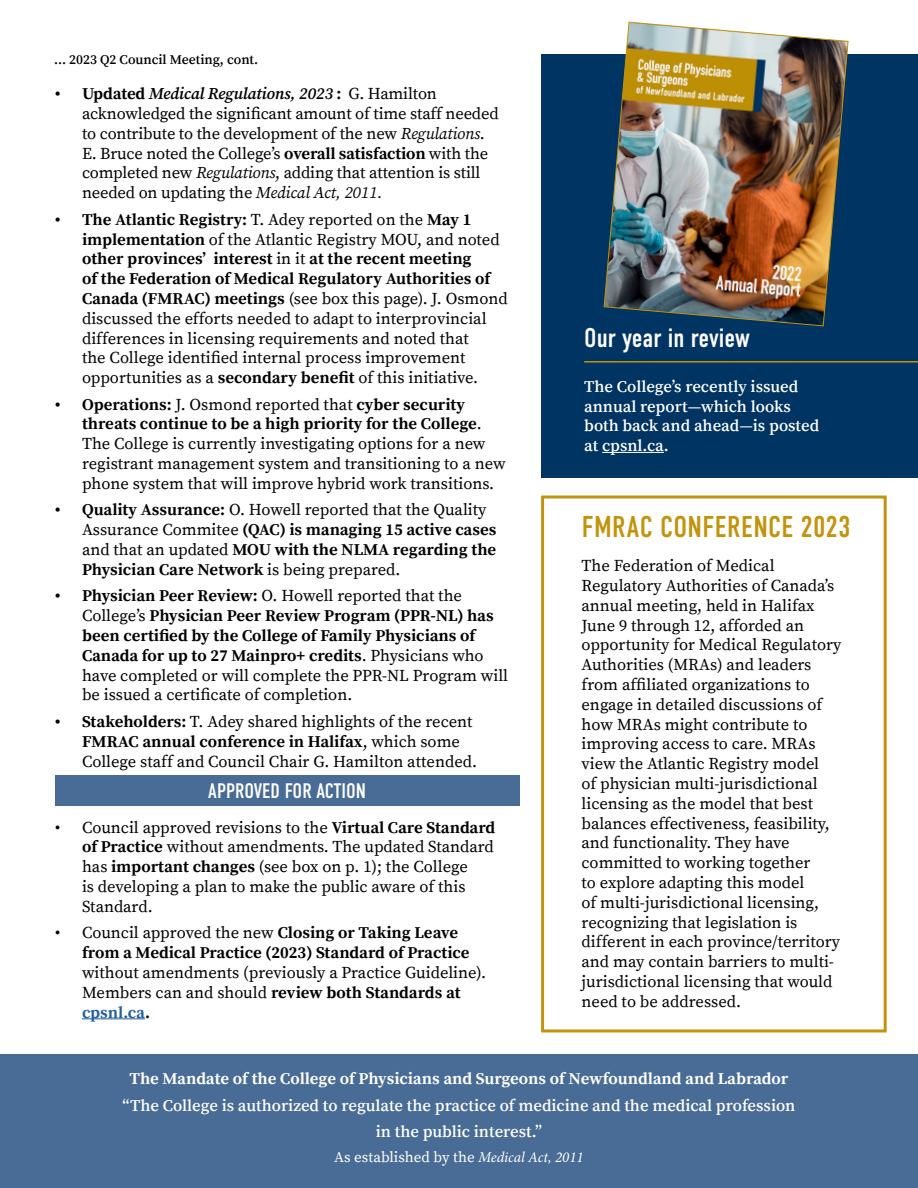
<style>
.page{position:relative;width:918px;height:1188px;background:#fff}
.page>*{position:absolute;margin:0;border:0;box-sizing:border-box;transform-origin:0 0}
.Header_2{font:30px "DIN Condensed";letter-spacing:.01em;color:#c2930c}
.t1{font:27px "DIN Condensed";color:#fff}
.t2{font:21px "DIN Condensed";color:#fff}
.t3{font:16.5px/19.8px "Source Serif Pro";color:#000}
.t4{font:700 16.5px/19.8px "Source Serif Pro";color:#000}
.t5{font:600 16.5px/19.8px "Source Serif Pro";color:#fff}
.t6{font:700 16.5px "Source Serif Pro";color:#fff}
.t7{font:15px "Source Serif Pro";color:#fff}
.t8{font:600 13.5px "Source Serif Pro";color:#000}
.s1{font-weight:700}
.s2{font-weight:600;font-style:italic}
.s3{font-style:italic}
.s4{font-weight:400}
.s5{font-weight:700;color:#215e9e}
.s6{font-family:"Minion Pro";font-style:italic}
</style>
<div class="page">
<div style="left:0;top:1054px;width:918px;height:134px;background:#486c95"></div>
<hr style="left:82px;top:1018px;width:63px;height:1px;background:#215e9e">
<div style="left:55px;top:775px;width:464px;height:31px;background:#486c95"></div>
<div style="left:541px;top:54px;width:377px;height:423px;background:#003462"></div>
<hr style="left:602px;top:452px;width:62px;height:1px;background:#fff">
<hr style="left:584px;top:361px;width:334px;height:2px;background:#c2930c">
<img style="left:603px;top:21px;width:246px;height:306px">
<div style="left:541px;top:496px;width:346px;height:536px;border:3px solid #c2930c"></div>
<p class="t8" style="left:54px;top:51px;width:206px">... 2023 Q2 Council Meeting, cont.</p>
<p class="t3" style="left:82px;top:84px;width:418px;text-indent:-27px"><span class="s1">• Updated</span> <span class="s2">Medical Regulations, 2023</span> <span class="s1">:</span> G. Hamilton acknowledged the significant amount of time staff needed to contribute to the development of the new <span class="s3">Regulations</span>.<br>E. Bruce noted the College’s <span class="s1">overall satisfaction</span> with the completed new <span class="s3">Regulations</span>, adding that attention is still needed on updating the <span class="s3">Medical Act, 2011.</span></p>
<p class="t3" style="left:82px;top:210px;width:427px;text-indent:-27px"><span class="s1">• The Atlantic Registry:</span> T. Adey reported on the <span class="s1">May 1 implementation</span> of the Atlantic Registry MOU, and noted <span class="s1">other provinces’ interest</span> in it <span class="s1">at the recent meeting<br>of the Federation of Medical Regulatory Authorities of Canada (FMRAC) meetings</span> (see box this page). J. Osmond discussed the efforts needed to adapt to interprovincial differences in licensing requirements and noted that<br>the College identified internal process improvement opportunities as a <span class="s1">secondary benefit</span> of this initiative.</p>
<p class="t3" style="left:82px;top:395px;width:425px;text-indent:-27px"><span class="s1">• Operations:</span> J. Osmond reported that <span class="s1">cyber security threats continue to be a high priority for the College</span>.<br>The College is currently investigating options for a new registrant management system and transitioning to a new phone system that will improve hybrid work transitions.</p>
<p class="t4" style="left:82px;top:501px;width:416px;text-indent:-27px">• Quality Assurance: <span class="s4">O. Howell reported that the Quality Assurance Commitee</span> (QAC) is managing 15 active cases <span class="s4">and that an updated</span> MOU with the NLMA regarding the Physician Care Network <span class="s4">is being prepared.</span></p>
<p class="t4" style="left:82px;top:587px;width:428px;text-indent:-27px">• Physician Peer Review: <span class="s4">O. Howell reported that the College’s</span> Physician Peer Review Program (PPR-NL) has been certified by the College of Family Physicians of Canada for up to 27 Mainpro+ credits<span class="s4">. Physicians who have completed or will complete the PPR-NL Program will be issued a certificate of completion.</span></p>
<p class="t3" style="left:82px;top:712px;width:397px;text-indent:-27px"><span class="s1">• Stakeholders:</span> T. Adey shared highlights of the recent<br><span class="s1">FMRAC annual conference in Halifax</span>, which some<br>College staff and Council Chair G. Hamilton attended.</p>
<p class="t2" style="left:208px;top:779px;width:159px">APPROVED FOR ACTION</p>
<p class="t3" style="left:82px;top:818px;width:415px;text-indent:-27px">• Council approved revisions to the <span class="s1">Virtual Care Standard of Practice</span> without amendments. The updated Standard has <span class="s1">important changes</span> (see box on p. 1); the College<br>is developing a plan to make the public aware of this Standard.</p>
<p class="t3" style="left:82px;top:924px;width:406px;text-indent:-27px">• Council approved the new <span class="s1">Closing or Taking Leave from a Medical Practice (2023) Standard of Practice </span>without amendments (previously a Practice Guideline).<br>Members can and should <span class="s1">review both Standards at </span><span class="s5">cpsnl.ca</span><span class="s1">.</span></p>
<p class="t1" style="left:584px;top:323px;width:167px">Our year in review</p>
<p class="t5" style="left:584px;top:377px;width:237px">The College’s recently issued annual report—which looks both back and ahead—is posted at cpsnl.ca.</p>
<p class="Header_2" style="left:582px;top:510px;width:270px">FMRAC CONFERENCE 2023</p>
<p class="t3" style="left:582px;top:557px;width:262px">The Federation of Medical<br>Regulatory Authorities of Canada’s annual meeting, held in Halifax<br>June 9 through 12, afforded an opportunity for Medical Regulatory<br>Authorities (MRAs) and leaders from affiliated organizations to engage in detailed discussions of how MRAs might contribute to improving access to care. MRAs view the Atlantic Registry model<br>of physician multi-jurisdictional licensing as the model that best balances effectiveness, feasibility, and functionality. They have committed to working together<br>to explore adapting this model<br>of multi-jurisdictional licensing, recognizing that legislation is different in each province/territory and may contain barriers to multi&shy;jurisdictional licensing that would need to be addressed.</p>
<p class="t6" style="left:129px;top:1069px;width:661px">The Mandate of the College of Physicians and Surgeons of Newfoundland and Labrador</p>
<p class="t5" style="left:123px;top:1096px;width:674px">“The College is authorized to regulate the practice of medicine and the medical profession</p>
<p class="t5" style="left:376px;top:1123px;width:168px">in the public interest.”</p>
<p class="t7" style="left:334px;top:1148px;width:251px">As established by the <span class="s6">Medical Act, 2011</span></p>
</div>
